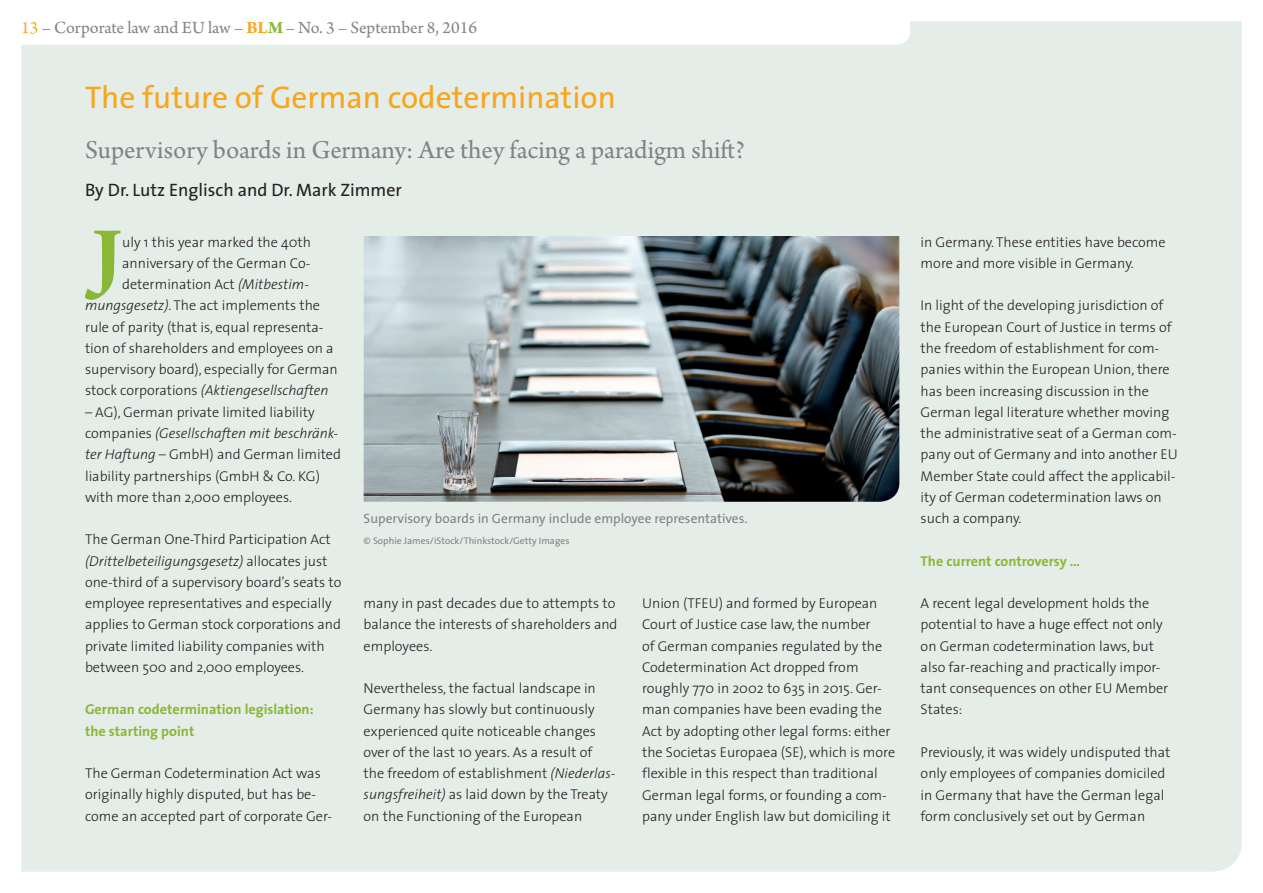
<style>
.page{position:relative;width:1263px;height:893px;background:#fff}
.page>*{position:absolute;margin:0;border:0;box-sizing:border-box;transform-origin:0 0}
.t1{font:700 84.3px "Arno Pro";color:#8ab836}
.t2{font:31.5px "The Sans";color:#f9a51b}
.t3{font:27px "Arno Pro";color:#808285}
.t4{font:18px "Arno Pro";letter-spacing:-.005em;color:#808285}
.t5{font:18px "The Sans";color:#231f20}
.t6{font:300 14.25px/21.3px "The Sans";color:#231f20}
.t7{font:700 14.25px/21.3px "The Sans";color:#8ab836}
.t8{font:italic 300 14.25px "The Sans";color:#231f20}
.t9{font:13.5px "The Sans";color:#808285}
.t10{font:9.75px "The Sans";color:#808285}
.s1{color:#f9a51b}
.s2{font-weight:700;color:#f9a51b}
.s3{font-weight:700;color:#8ab836}
.s4{font-style:italic}
.s5{font-style:normal}
</style>
<div class="page">
<div style="left:21px;top:21px;width:1221px;height:851px;background:#e4ede8"></div>
<svg style="left:21px;top:21px;width:889px;height:24px"></svg>
<img style="left:364px;top:236px;width:535px;height:266px">
<p class="t4" style="left:21px;top:18px;width:457px"><span class="s1">13</span> – Corporate law and EU law – <span class="s2">BL</span><span class="s3">M</span> – No. 3 – September 8, 2016</p>
<h2 class="t2" style="left:85px;top:71px;width:532px">The future of German codetermination</h2>
<h3 class="t3" style="left:85px;top:134px;width:662px">Supervisory boards in Germany: Are they facing a paradigm shift?</h3>
<p class="t5" style="left:85px;top:175px;width:318px">By Dr. Lutz Englisch and Dr. Mark Zimmer</p>
<h1 class="t1" style="left:92px;top:207px;width:32px">J</h1>
<p class="t6" style="left:122px;top:231px;width:190px">uly 1 this year marked the 40th</p>
<p class="t6" style="left:122px;top:252px;width:190px">anniversary of the German Co-</p>
<p class="t6" style="left:122px;top:273px;width:188px">determination Act <span class="s4">(Mitbestim-</span></p>
<p class="t6" style="left:85px;top:294px;width:237px"><span class="s4">mungsgesetz)</span>. The act implements the</p>
<p class="t6" style="left:85px;top:316px;width:240px">rule of parity (that is, equal representa-</p>
<p class="t6" style="left:85px;top:337px;width:250px">tion of shareholders and employees on a</p>
<p class="t6" style="left:85px;top:358px;width:254px">supervisory board), especially for German</p>
<p class="t8" style="left:85px;top:379px;width:245px"><span class="s5">stock corporations</span> (Aktiengesellschaften</p>
<p class="t6" style="left:85px;top:401px;width:257px">– AG), German private limited liability companies <span class="s4">(Gesellschaften mit beschränk&shy;ter Haftung</span> – GmbH) and German limited liability partnerships (GmbH &amp; Co. KG) with more than 2,000 employees.</p>
<p class="t6" style="left:85px;top:528px;width:258px">The German One-Third Participation Act <span class="s4">(Drittelbeteiligungsgesetz)</span> allocates just one-third of a supervisory board’s seats to employee representatives and especially applies to German stock corporations and private limited liability companies with between 500 and 2,000 employees.</p>
<p class="t7" style="left:85px;top:699px;width:230px">German codetermination legislation: the starting point</p>
<p class="t6" style="left:85px;top:762px;width:249px">The German Codetermination Act was originally highly disputed, but has be&shy;come an accepted part of corporate Ger-</p>
<p class="t9" style="left:364px;top:507px;width:385px">Supervisory boards in Germany include employee representatives.</p>
<p class="t10" style="left:364px;top:533px;width:207px">© Sophie James/iStock/Thinkstock/Getty Images</p>
<p class="t6" style="left:642px;top:592px;width:255px">Union (TFEU) and formed by European Court of Justice case law, the number<br>of German companies regulated by the Codetermination Act dropped from roughly 770 in 2002 to 635 in 2015. Ger&shy;man companies have been evading the Act by adopting other legal forms: either the Societas Europaea (SE), which is more flexible in this respect than traditional German legal forms, or founding a com&shy;pany under English law but domiciling it</p>
<p class="t6" style="left:364px;top:592px;width:255px">many in past decades due to attempts to balance the interests of shareholders and employees.</p>
<p class="t6" style="left:364px;top:677px;width:253px">Nevertheless, the factual landscape in Germany has slowly but continuously experienced quite noticeable changes over of the last 10 years. As a result of the freedom of establishment <span class="s4">(Niederlas&shy;sungsfreiheit)</span> as laid down by the Treaty on the Functioning of the European</p>
<p class="t6" style="left:921px;top:231px;width:247px">in Germany. These entities have become more and more visible in Germany.</p>
<p class="t6" style="left:921px;top:295px;width:259px">In light of the developing jurisdiction of the European Court of Justice in terms of the freedom of establishment for com&shy;panies within the European Union, there has been increasing discussion in the German legal literature whether moving the administrative seat of a German com&shy;pany out of Germany and into another EU Member State could affect the applicabil&shy;ity of German codetermination laws on such a company.</p>
<p class="t7" style="left:921px;top:550px;width:161px">The current controversy …</p>
<p class="t6" style="left:921px;top:592px;width:249px">A recent legal development holds the potential to have a huge effect not only on German codetermination laws, but also far-reaching and practically impor&shy;tant consequences on other EU Member States:</p>
<p class="t6" style="left:921px;top:741px;width:251px">Previously, it was widely undisputed that only employees of companies domiciled in Germany that have the German legal form conclusively set out by German</p>
</div>
